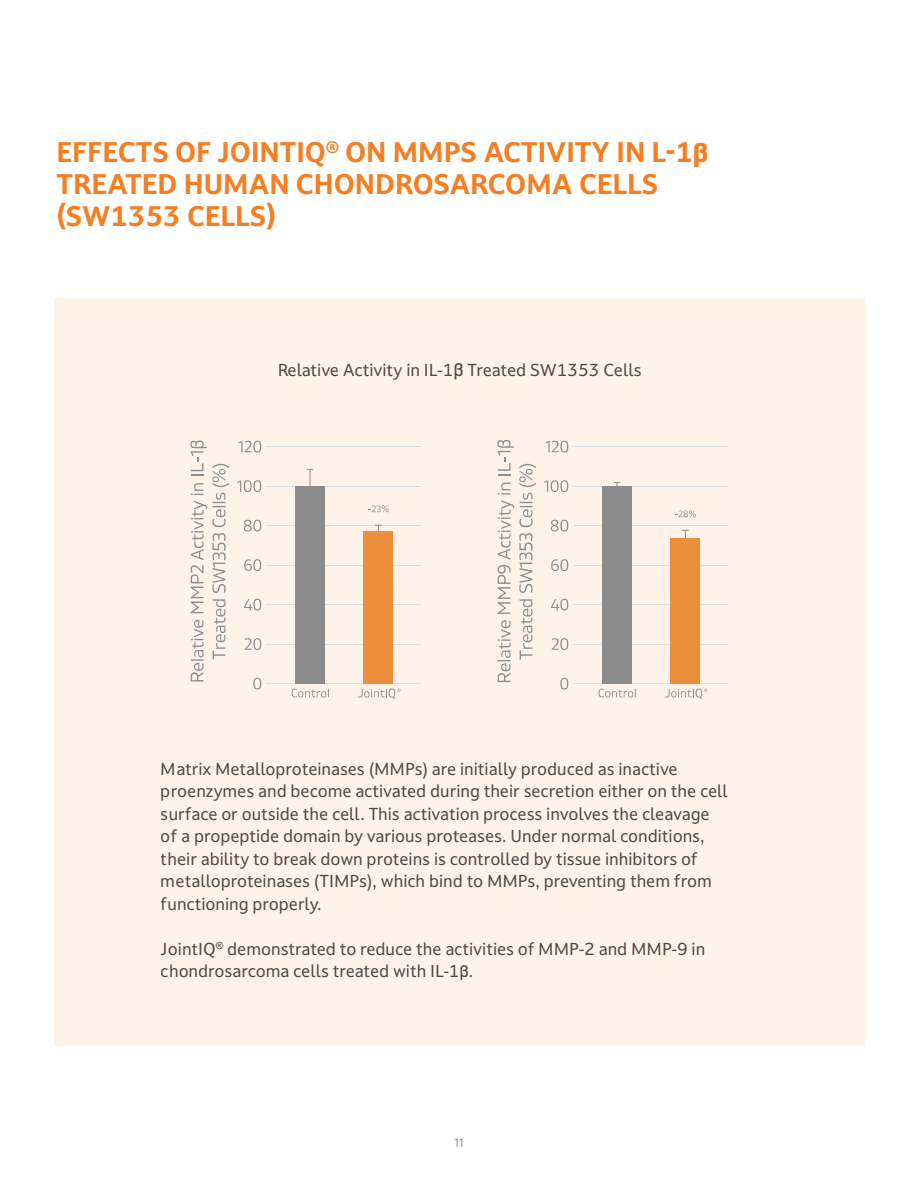
<style>
.page{position:relative;width:918px;height:1188px;background:#fff}
.page>*{position:absolute;margin:0;border:0;box-sizing:border-box;transform-origin:0 0}
.t1{font:700 27px/32.4px "Darkmode Darkmode Off";color:#f57e22}
.t2{font:16.5px/22.5px "Darkmode Darkmode Off";color:#000}
.t3{font:12px "Gilam";color:#868280}
.s1{font-family:"Gilam"}
.s2{font-family:"Gilam";font-weight:500;font-size:18px}
.s3{font-family:"Gilam";font-weight:500}
</style>
<div class="page">
<div style="left:54px;top:298px;width:811px;height:747px;background:#fef2e9"></div>
<hr style="left:573px;top:684px;width:155px;height:1px;background:#dedee0">
<hr style="left:573px;top:644px;width:155px;height:1px;background:#dedee0">
<hr style="left:573px;top:605px;width:155px;height:1px;background:#dedee0">
<hr style="left:573px;top:446px;width:155px;height:1px;background:#dedee0">
<hr style="left:573px;top:525px;width:155px;height:1px;background:#dedee0">
<hr style="left:573px;top:486px;width:155px;height:1px;background:#dedee0">
<hr style="left:573px;top:565px;width:155px;height:1px;background:#dedee0">
<svg style="left:682px;top:530px;width:7px;height:8px"></svg>
<svg style="left:546px;top:441px;width:22px;height:11px"></svg>
<svg style="left:544px;top:480px;width:24px;height:12px"></svg>
<svg style="left:551px;top:520px;width:17px;height:11px"></svg>
<svg style="left:551px;top:559px;width:17px;height:12px"></svg>
<svg style="left:551px;top:599px;width:17px;height:11px"></svg>
<svg style="left:552px;top:638px;width:16px;height:12px"></svg>
<svg style="left:560px;top:678px;width:8px;height:11px"></svg>
<svg style="left:497px;top:440px;width:39px;height:242px"></svg>
<svg style="left:599px;top:689px;width:37px;height:8px"></svg>
<div style="left:602px;top:486px;width:30px;height:198px;background:#8c8c8c"></div>
<svg style="left:675px;top:510px;width:21px;height:7px"></svg>
<svg style="left:614px;top:482px;width:6px;height:4px"></svg>
<div style="left:671px;top:538px;width:29px;height:146px;background:#eb8f3d"></div>
<svg style="left:665px;top:689px;width:42px;height:10px"></svg>
<hr style="left:266px;top:684px;width:155px;height:1px;background:#dedee0">
<hr style="left:266px;top:644px;width:155px;height:1px;background:#dedee0">
<hr style="left:266px;top:605px;width:155px;height:1px;background:#dedee0">
<hr style="left:266px;top:446px;width:155px;height:1px;background:#dedee0">
<hr style="left:266px;top:486px;width:155px;height:1px;background:#dedee0">
<hr style="left:266px;top:525px;width:155px;height:1px;background:#dedee0">
<hr style="left:266px;top:565px;width:155px;height:1px;background:#dedee0">
<svg style="left:375px;top:525px;width:7px;height:6px"></svg>
<svg style="left:239px;top:441px;width:22px;height:11px"></svg>
<svg style="left:237px;top:480px;width:24px;height:12px"></svg>
<svg style="left:244px;top:520px;width:17px;height:11px"></svg>
<svg style="left:244px;top:559px;width:17px;height:12px"></svg>
<svg style="left:244px;top:599px;width:17px;height:11px"></svg>
<svg style="left:245px;top:638px;width:16px;height:12px"></svg>
<svg style="left:253px;top:678px;width:8px;height:11px"></svg>
<svg style="left:190px;top:441px;width:39px;height:240px"></svg>
<svg style="left:292px;top:689px;width:37px;height:8px"></svg>
<div style="left:295px;top:486px;width:30px;height:197px;background:#8c8c8c"></div>
<svg style="left:369px;top:505px;width:20px;height:7px"></svg>
<svg style="left:307px;top:469px;width:6px;height:17px"></svg>
<div style="left:364px;top:531px;width:29px;height:153px;background:#eb8f3d"></div>
<svg style="left:358px;top:689px;width:42px;height:10px"></svg>
<h1 class="t1" style="left:56px;top:135px;width:653px">EFFECTS OF JOINTIQ<sup>®</sup> ON MMPS ACTIVITY IN L-1<span class="s1">β<br></span>TREATED HUMAN CHONDROSARCOMA CELLS (SW1353 CELLS)</h1>
<p class="t2" style="left:277px;top:358px;width:366px">Relative Activity in IL-1<span class="s2">β</span> Treated SW1353 Cells</p>
<p class="t2" style="left:161px;top:757px;width:568px">Matrix Metalloproteinases (MMPs) are initially produced as inactive proenzymes and become activated during their secretion either on the cell surface or outside the cell. This activation process involves the cleavage of a propeptide domain by various proteases. Under normal conditions, their ability to break down proteins is controlled by tissue inhibitors of metalloproteinases (TIMPs), which bind to MMPs, preventing them from functioning properly.</p>
<p class="t2" style="left:161px;top:937px;width:546px">JointIQ<sup>®</sup> demonstrated to reduce the activities of MMP-2 and MMP-9 in chondrosarcoma cells treated with IL-1<span class="s3">β</span>.</p>
<p class="t3" style="left:455px;top:1134px;width:10px">11</p>
</div>
